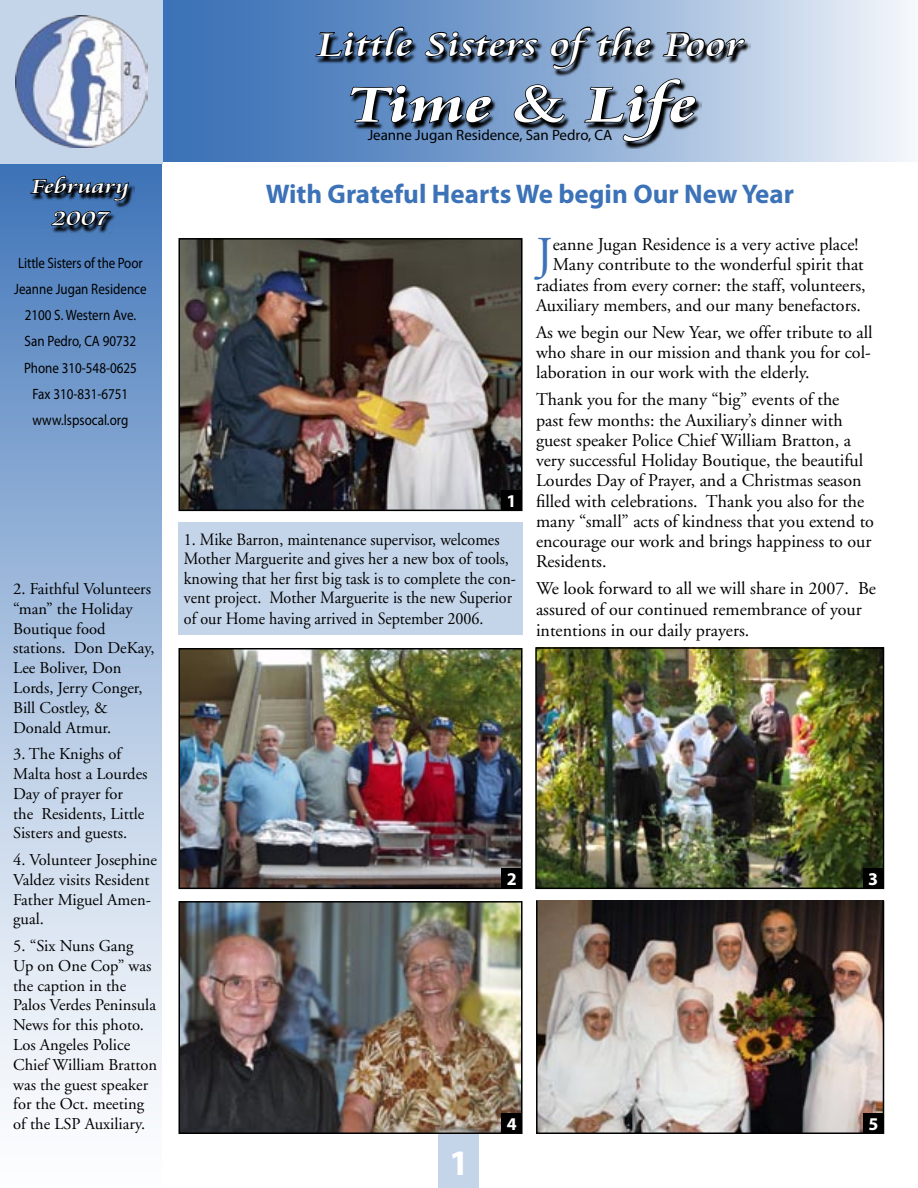
<style>
.page{position:relative;width:918px;height:1188px;background:#fff}
.page>*{position:absolute;margin:0;border:0;box-sizing:border-box;transform-origin:0 0}
.Co__name_1st_word{font:700 54px "Cataneo BT";color:#fff;scale:1.29 1}
.t1{font:48.6px "Adobe Garamond";color:#3c72b7}
.Masthead_1st_word{font:36px "Cataneo BT";color:#fff;scale:1.3 1}
.t2{font:700 36px "Myriad Pro";color:#fff}
.t3{font:700 27px "Myriad Pro";color:#3c72b7}
.Masthead_1st_word-2{font:21px "Cataneo BT";color:#fff;scale:1.3 1}
.t4{font:18px/20.2px "Adobe Garamond";color:#000}
.t5{font:700 18px "Myriad Pro";color:#fff}
.t6{font:17.25px/19.8px "Adobe Garamond";color:#000;scale:.93 1}
.t7{font:16.5px/19.8px "Adobe Garamond";color:#000}
.Format_info_100{font:15px "Myriad Pro";color:#000;scale:.87 1}
.Format_info_100-2{font:15px "Myriad Pro";color:#000}
.s1{font-family:"Times New Roman";font-weight:400}
</style>
<div class="page">
<div style="left:439px;top:1134px;width:40px;height:54px;background:#c5d5e9"></div>
<div style="left:162px;top:1px;width:756px;height:161px;background:linear-gradient(to right,#2b66b1,#eaf0f7)"></div>
<svg style="left:0;top:163px;width:162px;height:941px;background:#a5bede"></svg>
<div style="left:0;top:0;width:163px;height:163px;background:#c5d5e9"></div>
<img style="left:50px;top:16px;width:63px;height:131px">
<svg style="left:349px;top:143px;width:352px;height:6px;background:#7c9dc8"></svg>
<svg style="left:30px;top:177px;width:104px;height:57px;background:#4372ae"></svg>
<svg style="left:29px;top:175px;width:102px;height:27px;background:#234166"></svg>
<svg style="left:50px;top:210px;width:64px;height:17px"></svg>
<svg style="left:15px;top:23px;width:903px;height:120px;background:#839bbc"></svg>
<img style="left:181px;top:241px;width:339px;height:267px">
<div style="left:178px;top:238px;width:345px;height:273px;border:2px solid #000"></div>
<img style="left:539px;top:903px;width:342px;height:228px">
<div style="left:536px;top:900px;width:348px;height:234px;border:2px solid #000"></div>
<img style="left:181px;top:651px;width:339px;height:235px">
<div style="left:178px;top:648px;width:345px;height:241px;border:2px solid #000"></div>
<img style="left:181px;top:904px;width:339px;height:227px">
<div style="left:178px;top:901px;width:345px;height:233px;border:2px solid #000"></div>
<div style="left:501px;top:490px;width:21px;height:20px;background:#000"></div>
<div style="left:502px;top:868px;width:20px;height:20px;background:#000"></div>
<div style="left:502px;top:1113px;width:20px;height:20px;background:#000"></div>
<div style="left:179px;top:522px;width:344px;height:112px;background:#c5d5e9"></div>
<div style="left:863px;top:1113px;width:20px;height:20px;background:#000"></div>
<img style="left:538px;top:650px;width:343px;height:236px">
<div style="left:535px;top:647px;width:349px;height:242px;border:2px solid #000"></div>
<div style="left:863px;top:868px;width:20px;height:20px;background:#000"></div>
<p class="Masthead_1st_word-2" style="left:32px;top:173px;width:77px">February</p>
<p class="Masthead_1st_word-2" style="left:53px;top:205px;width:44px">2007</p>
<p class="Format_info_100" style="left:18px;top:255px;width:145px">Little Sisters of the Poor</p>
<p class="Format_info_100" style="left:14px;top:281px;width:154px">Jeanne Jugan Residence</p>
<p class="Format_info_100" style="left:25px;top:307px;width:129px">2100 S. Western Ave.</p>
<p class="Format_info_100" style="left:25px;top:333px;width:130px">San Pedro, CA 90732</p>
<p class="Format_info_100" style="left:24px;top:360px;width:131px">Phone 310-548-0625</p>
<p class="Format_info_100" style="left:33px;top:386px;width:112px">Fax 310-831-6751</p>
<p class="Format_info_100" style="left:33px;top:412px;width:112px">www.lspsocal.org</p>
<p class="t7" style="left:13px;top:579px;width:143px">2. Faithful Volunteers “man” the Holiday<br>Boutique food stations. Don DeKay,<br>Lee Boliver, Don<br>Lords, Jerry Conger,<br>Bill Costley, &amp;<br>Donald Atmur.</p>
<p class="t7" style="left:13px;top:745px;width:136px">3. The Knighs of<br>Malta host a Lourdes<br>Day of prayer for<br>the Residents, Little<br>Sisters and guests.</p>
<p class="t7" style="left:13px;top:850px;width:145px">4. Volunteer Josephine<br>Valdez visits Resident<br>Father Miguel Amen&shy;gual.</p>
<p class="t7" style="left:13px;top:936px;width:145px">5. “Six Nuns Gang<br>Up on One Cop” was the caption in the<br>Palos Verdes Peninsula<br>News for this photo.<br>Los Angeles Police<br>Chief William Bratton was the guest speaker for the Oct. meeting of the LSP Auxiliary.</p>
<p class="Masthead_1st_word" style="left:317px;top:22px;width:330px">Little Sisters ofthe Poor</p>
<p class="Co__name_1st_word" style="left:349px;top:71px;width:277px">Time <span class="s1">&amp;</span> Life</p>
<p class="Format_info_100-2" style="left:368px;top:127px;width:246px">Jeanne Jugan Residence, San Pedro, CA</p>
<p class="t3" style="left:266px;top:179px;width:530px">With Grateful Hearts We begin Our New Year</p>
<p class="t5" style="left:507px;top:491px;width:11px">1</p>
<p class="t6" style="left:184px;top:530px;width:359px">1. Mike Barron, maintenance supervisor, welcomes Mother Marguerite and gives her a new box of tools, knowing that her first big task is to complete the con&shy;vent project. Mother Marguerite is the new Superior of our Home having arrived in September 2006.</p>
<p class="t1" style="left:536px;top:229px;width:18px">J</p>
<p class="t4" style="left:553px;top:235px;width:307px">eanne Jugan Residence is a very active place!</p>
<p class="t4" style="left:553px;top:255px;width:313px">Many contribute to the wonderful spirit that</p>
<p class="t4" style="left:536px;top:275px;width:331px">radiates from every corner: the staff, volunteers,</p>
<p class="t4" style="left:536px;top:295px;width:326px">Auxiliary members, and our many benefactors.</p>
<p class="t4" style="left:536px;top:322px;width:338px;text-align:justify">As we begin our New Year, we offer tribute to all who share in our mission and thank you for col&shy;laboration in our work with the elderly.</p>
<p class="t4" style="left:536px;top:390px;width:340px">Thank you for the many “big” events of the<br>past few months: the Auxiliary’s dinner with guest speaker Police Chief William Bratton, a very successful Holiday Boutique, the beautiful Lourdes Day of Prayer, and a Christmas season filled with celebrations. Thank you also for the many “small” acts of kindness that you extend to encourage our work and brings happiness to our Residents.</p>
<p class="t4" style="left:536px;top:579px;width:341px;line-height:21px">We look forward to all we will share in 2007. Be assured of our continued remembrance of your intentions in our daily prayers.</p>
<p class="t5" style="left:507px;top:869px;width:11px">2</p>
<p class="t5" style="left:868px;top:869px;width:11px">3</p>
<p class="t2" style="left:449px;top:1142px;width:21px">1</p>
<p class="t5" style="left:507px;top:1114px;width:11px">4</p>
<p class="t5" style="left:868px;top:1114px;width:11px">5</p>
</div>
